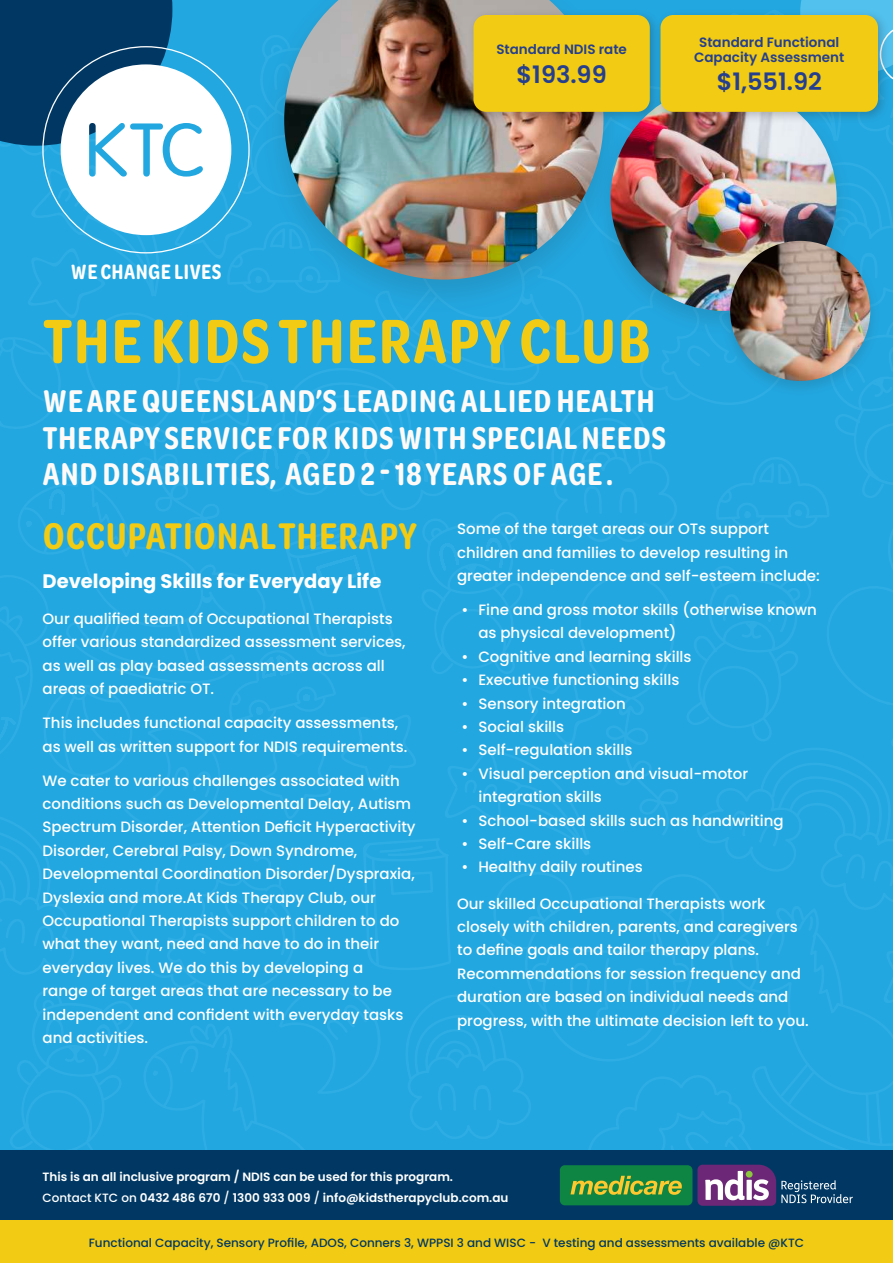
<style>
.page{position:relative;width:893px;height:1263px;background:#fff}
.page>*{position:absolute;margin:0;border:0;box-sizing:border-box;transform-origin:0 0}
.t1{font:600 66.6px "Omnes Narrow";letter-spacing:.02em;color:#f2cb14}
.t2{font:600 39.6px "Omnes Narrow";letter-spacing:.02em;color:#f2cb14}
.t3{font:600 33.6px/36.5px "Omnes Narrow";letter-spacing:.02em;color:#fefaf8}
.t4{font:600 24px "Poppins";color:#253f8e}
.t5{font:600 22.2px "Omnes Narrow";letter-spacing:.02em;color:#fff}
.t6{font:700 19.5px "Poppins";color:#fff}
.t7{font:500 15px/23.4px "Poppins";color:#fff}
.t8{font:600 13.5px/15px "Poppins";color:#253f8e;text-align:center}
.t9{font:600 12px/20.4px "Poppins";color:#fff}
.t10{font:500 12px "Poppins";color:#013863}
.s1{font-weight:500}
</style>
<div class="page">
<div style="left:0;top:0;width:893px;height:1150px;background:#22a7e0"></div>
<svg style="left:0;top:312px;width:554px;height:505px;background:#23a7e0"></svg>
<svg style="left:256px;top:743px;width:75px;height:76px;background:#23a7e0"></svg>
<svg style="left:341px;top:715px;width:75px;height:75px;background:#23a7e0"></svg>
<svg style="left:120px;top:727px;width:101px;height:104px;background:#23a7e0"></svg>
<div style="left:0;top:1150px;width:893px;height:92px;background:#013863"></div>
<svg style="left:560px;top:1165px;width:293px;height:41px"></svg>
<div style="left:0;top:1220px;width:893px;height:43px;background:#f2cb14"></div>
<svg style="left:800px;top:0;width:93px;height:85px"></svg>
<div style="left:593px;top:75px;width:262px;height:262px;background:#231f20;opacity:.15"></div>
<img style="left:611px;top:85px;width:226px;height:226px;border-radius:113px">
<div style="left:719px;top:235px;width:162px;height:162px;background:#231f20;opacity:.15"></div>
<img style="left:730px;top:241px;width:140px;height:140px;border-radius:70px">
<div style="left:259px;top:0;width:370px;height:317px;background:#231f20;opacity:.15"></div>
<img style="left:284px;top:0;width:319px;height:280px">
<svg style="left:0;top:0;width:250px;height:253px"></svg>
<div style="left:655px;top:9px;width:235px;height:115px;background:#231f20;opacity:.25"></div>
<div style="left:660px;top:15px;width:218px;height:97px;background:#f2cb14;border-radius:13px"></div>
<div style="left:468px;top:9px;width:194px;height:115px;background:#231f20;opacity:.25"></div>
<div style="left:473px;top:15px;width:177px;height:97px;background:#f2cb14;border-radius:13px"></div>
<p class="t8" style="left:496px;top:42px;width:132px">Standard NDIS rate</p>
<h3 class="t4" style="left:517px;top:60px;width:92px">$193.99</h3>
<p class="t8" style="left:694px;top:34px;width:152px">Standard Functional<br>Capacity Assessment</p>
<h3 class="t4" style="left:717px;top:68px;width:107px">$1,551.92</h3>
<h3 class="t5" style="left:71px;top:257px;width:152px">WE CHANGE LIVES</h3>
<h1 class="t1" style="left:43px;top:296px;width:609px">THE KIDS THERAPY CLUB</h1>
<h3 class="t3" style="left:43px;top:381px;width:625px">WE ARE QUEENSLAND’S LEADING ALLIED HEALTH<br>THERAPY SERVICE FOR KIDS WITH SPECIAL NEEDS<br>AND DISABILITIES, AGED 2 - 18 YEARS OF AGE .</h3>
<h2 class="t2" style="left:43px;top:509px;width:375px">OCCUPATIONAL THERAPY</h2>
<h3 class="t6" style="left:43px;top:569px;width:340px">Developing Skills for Everyday Life</h3>
<p class="t7" style="left:43px;top:607px;width:365px">Our qualified team of Occupational Therapists offer various standardized assessment services, as well as play based assessments across all areas of paediatric OT.</p>
<p class="t7" style="left:43px;top:711px;width:366px">This includes functional capacity assessments, as well as written support for NDIS requirements.</p>
<p class="t7" style="left:43px;top:769px;width:375px">We cater to various challenges associated with conditions such as Developmental Delay, Autism Spectrum Disorder, Attention Deficit Hyperactivity Disorder, Cerebral Palsy, Down Syndrome, Developmental Coordination Disorder/Dyspraxia, Dyslexia and more.At Kids Therapy Club, our Occupational Therapists support children to do what they want, need and have to do in their everyday lives. We do this by developing a<br>range of target areas that are necessary to be independent and confident with everyday tasks and activities.</p>
<p class="t7" style="left:457px;top:517px;width:364px">Some of the target areas our OTs support children and families to develop resulting in greater independence and self-esteem include:</p>
<p class="t7" style="left:478px;top:598px;width:340px;text-indent:-17px">• Fine and gross motor skills (otherwise known as physical development)</p>
<p class="t7" style="left:461px;top:645px;width:232px">• Cognitive and learning skills</p>
<p class="t7" style="left:461px;top:668px;width:219px">• Executive functioning skills</p>
<p class="t7" style="left:461px;top:692px;width:166px">• Sensory integration</p>
<p class="t7" style="left:461px;top:715px;width:104px">• Social skills</p>
<p class="t7" style="left:461px;top:738px;width:173px">• Self-regulation skills</p>
<p class="t7" style="left:478px;top:762px;width:271px;text-indent:-17px">• Visual perception and visual-motor integration skills</p>
<p class="t7" style="left:461px;top:809px;width:324px">• School-based skills such as handwriting</p>
<p class="t7" style="left:461px;top:832px;width:131px">• Self-Care skills</p>
<p class="t7" style="left:461px;top:855px;width:183px">• Healthy daily routines</p>
<p class="t7" style="left:457px;top:892px;width:353px">Our skilled Occupational Therapists work closely with children, parents, and caregivers to define goals and tailor therapy plans.<br>Recommendations for session frequency and duration are based on individual needs and progress, with the ultimate decision left to you.</p>
<p class="t9" style="left:43px;top:1167px;width:467px">This is an all inclusive program / NDIS can be used for this program.<br><span class="s1">Contact KTC on</span> 0432 486 670 <span class="s1">/</span> 1300 933 009 <span class="s1">/</span> info@kidstherapyclub.com.au</p>
<p class="t10" style="left:89px;top:1236px;width:717px">Functional Capacity, Sensory Profile, ADOS, Conners 3, WPPSI 3 and WISC - V testing and assessments available @KTC</p>
</div>
